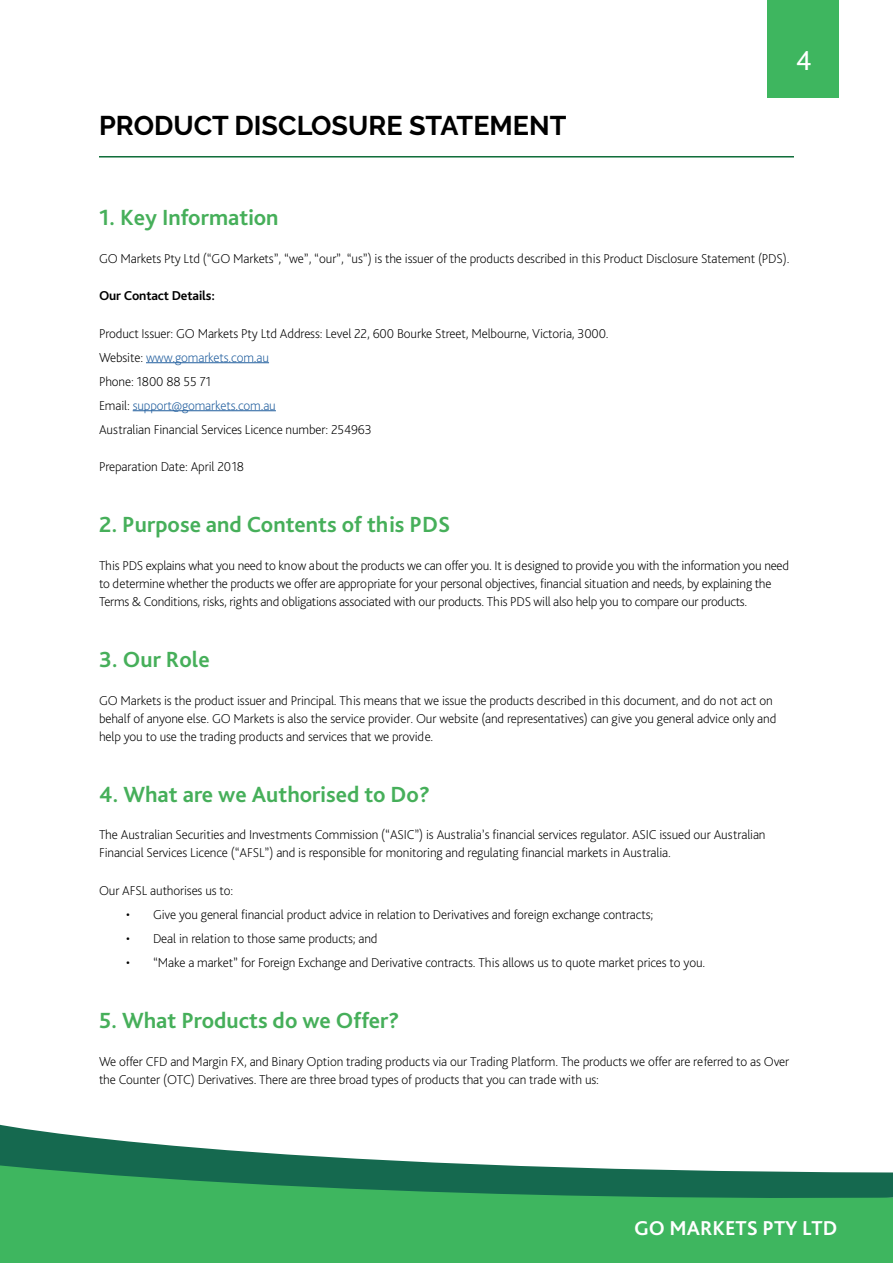
<style>
.page{position:relative;width:893px;height:1263px;background:#fff}
.page>*{position:absolute;margin:0;border:0;box-sizing:border-box;transform-origin:0 0}
.t1{font:28.5px "Bliss Pro";color:#fff}
.t2{font:700 27px "Raleway";color:#000}
.t3{font:700 22.95px "Bliss Pro";color:#46af5a}
.t4{font:700 21px "Bliss Pro";color:#fff}
.t5{font:200 13.5px/18px "Bliss Pro";letter-spacing:-.01em;color:#000101}
.t6{font:200 13.5px/24px "Bliss Pro";letter-spacing:-.01em;color:#000}
.t7{font:700 13.5px "Bliss Pro";letter-spacing:-.01em;color:#000}
.s1{color:#215e9e}
</style>
<div class="page">
<hr style="left:99px;top:156px;width:695px;height:2px;background:#0e6c38">
<div style="left:768px;top:0;width:71px;height:98px;background:#3db65f"></div>
<div style="left:767px;top:0;width:70px;height:98px;background:#3eb65f"></div>
<div style="left:0;top:1204px;width:893px;height:59px;background:#3eb65f"></div>
<div style="left:0;top:1197px;width:893px;height:7px;background:#3eb65f"></div>
<svg style="left:0;top:1125px;width:893px;height:72px"></svg>
<hr style="left:146px;top:362px;width:123px;height:1px;background:#215e9e">
<hr style="left:133px;top:410px;width:143px;height:1px;background:#215e9e">
<h2 class="t2" style="left:99px;top:110px;width:469px">PRODUCT DISCLOSURE STATEMENT</h2>
<h1 class="t1" style="left:796px;top:43px;width:17px">4</h1>
<h3 class="t3" style="left:99px;top:203px;width:181px">1. Key Information</h3>
<p class="t6" style="left:99px;top:246px;width:692px">GO Markets Pty Ltd (“GO Markets”, “we”, “our”, “us”) is the issuer of the products described in this Product Disclosure Statement (PDS).</p>
<p class="t7" style="left:99px;top:287px;width:117px">Our Contact Details:</p>
<p class="t6" style="left:99px;top:321px;width:511px">Product Issuer: GO Markets Pty Ltd Address: Level 22, 600 Bourke Street, Melbourne, Victoria, 3000.<br>Website: <span class="s1">www.gomarkets.com.au<br></span>Phone: 1800 88 55 71<br>Email: <span class="s1">support@gomarkets.com.au<br></span>Australian Financial Services Licence number: 254963</p>
<p class="t6" style="left:99px;top:454px;width:147px">Preparation Date: April 2018</p>
<h3 class="t3" style="left:99px;top:511px;width:353px">2. Purpose and Contents of this PDS</h3>
<p class="t5" style="left:99px;top:556px;width:691px">This PDS explains what you need to know about the products we can offer you. It is designed to provide you with the information you need to determine whether the products we offer are appropriate for your personal objectives, financial situation and needs, by explaining the<br>Terms &amp; Conditions, risks, rights and obligations associated with our products. This PDS will also help you to compare our products.</p>
<h3 class="t3" style="left:99px;top:645px;width:112px">3. Our Role</h3>
<p class="t5" style="left:99px;top:691px;width:679px">GO Markets is the product issuer and Principal. This means that we issue the products described in this document, and do not act on behalf of anyone else. GO Markets is also the service provider. Our website (and representatives) can give you general advice only and help you to use the trading products and services that we provide.</p>
<h3 class="t3" style="left:99px;top:780px;width:333px">4. What are we Authorised to Do?</h3>
<p class="t5" style="left:99px;top:825px;width:668px">The Australian Securities and Investments Commission (“ASIC”) is Australia’s financial services regulator. ASIC issued our Australian<br>Financial Services Licence (“AFSL”) and is responsible for monitoring and regulating financial markets in Australia.</p>
<p class="t5" style="left:99px;top:881px;width:136px">Our AFSL authorises us to:</p>
<p class="t5" style="left:126px;top:905px;width:529px">• Give you general financial product advice in relation to Derivatives and foreign exchange contracts;</p>
<p class="t5" style="left:126px;top:929px;width:253px">• Deal in relation to those same products; and</p>
<p class="t5" style="left:126px;top:953px;width:581px">• “Make a market” for Foreign Exchange and Derivative contracts. This allows us to quote market prices to you.</p>
<h3 class="t3" style="left:99px;top:1006px;width:302px">5. What Products do we Offer?</h3>
<p class="t5" style="left:99px;top:1052px;width:692px">We offer CFD and Margin FX, and Binary Option trading products via our Trading Platform. The products we offer are referred to as Over the Counter (OTC) Derivatives. There are three broad types of products that you can trade with us:</p>
<h3 class="t4" style="left:634px;top:1215px;width:205px">GO MARKETS PTY LTD</h3>
</div>
